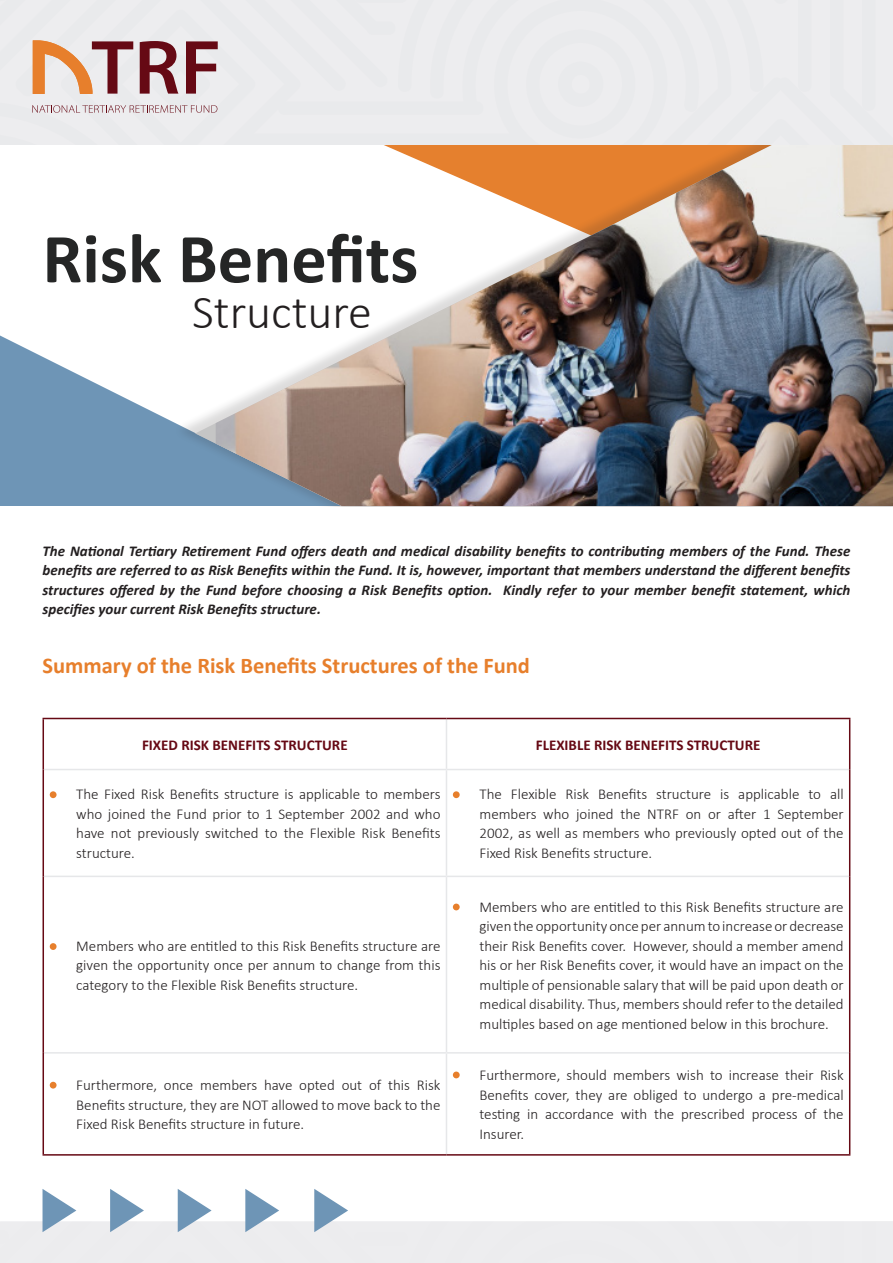
<style>
.page{position:relative;width:893px;height:1263px;background:#fff}
.page>*{position:absolute;margin:0;border:0;box-sizing:border-box;transform-origin:0 0}
.t1{font:700 70.8px "Calibri";color:#252626}
.t2{font:300 48px "Calibri";color:#231f20}
.t3{font:700 22.5px "Calibri";color:#e77f2c}
.t4{font:300 15px/19.5px "Calibri";color:#231f20;text-align:justify}
.t5{font:italic 700 15px/19.5px "Calibri";color:#231f20;text-align:justify}
.t6{font:700 15px "Calibri";color:#660914}
</style>
<div class="page">
<svg style="left:0;top:335px;width:174px;height:171px;fill:#6e95b6"></svg>
<hr style="left:446px;top:719px;width:1px;height:50px;background:#e6e7e9">
<hr style="left:44px;top:769px;width:402px;height:1px;background:#e6e7e9">
<hr style="left:446px;top:769px;width:403px;height:1px;background:#e6e7e9">
<hr style="left:446px;top:770px;width:1px;height:106px;background:#e6e7e9">
<hr style="left:44px;top:876px;width:402px;height:1px;background:#e6e7e9">
<hr style="left:446px;top:876px;width:403px;height:1px;background:#e6e7e9">
<hr style="left:446px;top:877px;width:1px;height:175px;background:#e6e7e9">
<hr style="left:44px;top:1052px;width:402px;height:1px;background:#e6e7e9">
<hr style="left:446px;top:1052px;width:403px;height:1px;background:#e6e7e9">
<hr style="left:446px;top:1053px;width:1px;height:101px;background:#e6e7e9">
<hr style="left:43px;top:718px;width:403px;height:1px;background:#660914">
<hr style="left:43px;top:719px;width:1px;height:50px;background:#660914">
<hr style="left:446px;top:718px;width:404px;height:1px;background:#660914">
<hr style="left:849px;top:719px;width:1px;height:50px;background:#660914">
<hr style="left:43px;top:769px;width:1px;height:107px;background:#660914">
<hr style="left:849px;top:769px;width:1px;height:107px;background:#660914">
<hr style="left:43px;top:876px;width:1px;height:177px;background:#660914">
<hr style="left:849px;top:876px;width:1px;height:177px;background:#660914">
<hr style="left:43px;top:1053px;width:1px;height:101px;background:#660914">
<hr style="left:849px;top:1053px;width:1px;height:101px;background:#660914">
<hr style="left:43px;top:1154px;width:403px;height:1px;background:#660914">
<hr style="left:446px;top:1154px;width:404px;height:1px;background:#660914">
<svg style="left:0;top:1189px;width:893px;height:74px"></svg>
<div style="left:174px;top:145px;width:719px;height:361px;background:#231f20;opacity:.16"></div>
<svg style="left:195px;top:145px;width:21px;height:361px"></svg>
<img style="left:216px;top:145px;width:677px;height:361px">
<div style="left:0;top:0;width:893px;height:145px;background:#ededef"></div>
<div style="left:453px;top:791px;width:7px;height:7px;background:#e77f2c;border-radius:50%"></div>
<div style="left:453px;top:903px;width:7px;height:7px;background:#e77f2c;border-radius:50%"></div>
<div style="left:50px;top:791px;width:7px;height:7px;background:#e77f2c;border-radius:50%"></div>
<div style="left:50px;top:943px;width:7px;height:7px;background:#e77f2c;border-radius:50%"></div>
<div style="left:50px;top:1082px;width:7px;height:6px;background:#e77f2c;border-radius:50%"></div>
<div style="left:453px;top:1071px;width:7px;height:7px;background:#e77f2c;border-radius:50%"></div>
<p class="t1" style="left:43px;top:209px;width:377px">Risk Benefits</p>
<p class="t2" style="left:192px;top:282px;width:181px">Structure</p>
<p class="t5" style="left:43px;top:540px;width:809px">The National Tertiary Retirement Fund offers death and medical disability benefits to contributing members of the Fund. These benefits are referred to as Risk Benefits within the Fund. It is, however, important that members understand the different benefits structures offered by the Fund before choosing a Risk Benefits option. Kindly refer to your member benefit statement, which specifies your current Risk Benefits structure.</p>
<p class="t3" style="left:43px;top:649px;width:489px">Summary of the Risk Benefits Structures of the Fund</p>
<p class="t6" style="left:142px;top:734px;width:207px">FIXED RISK BENEFITS STRUCTURE</p>
<p class="t6" style="left:536px;top:734px;width:226px">FLEXIBLE RISK BENEFITS STRUCTURE</p>
<p class="t4" style="left:76px;top:784px;width:366px;text-indent:-27px">• The Fixed Risk Benefits structure is applicable to members who joined the Fund prior to 1 September 2002 and who have not previously switched to the Flexible Risk Benefits structure.</p>
<p class="t4" style="left:479px;top:784px;width:366px;text-indent:-27px">• The Flexible Risk Benefits structure is applicable to all members who joined the NTRF on or after 1 September 2002, as well as members who previously opted out of the Fixed Risk Benefits structure.</p>
<p class="t4" style="left:76px;top:936px;width:366px;text-indent:-27px">• Members who are entitled to this Risk Benefits structure are given the opportunity once per annum to change from this category to the Flexible Risk Benefits structure.</p>
<p class="t4" style="left:479px;top:897px;width:366px;text-indent:-27px">• Members who are entitled to this Risk Benefits structure are given the opportunity once per annum to increase or decrease their Risk Benefits cover. However, should a member amend his or her Risk Benefits cover, it would have an impact on the multiple of pensionable salary that will be paid upon death or medical disability. Thus, members should refer to the detailed multiples based on age mentioned below in this brochure.</p>
<p class="t4" style="left:76px;top:1075px;width:366px;text-indent:-27px">• Furthermore, once members have opted out of this Risk Benefits structure, they are NOT allowed to move back to the Fixed Risk Benefits structure in future.</p>
<p class="t4" style="left:479px;top:1065px;width:366px;text-indent:-27px">• Furthermore, should members wish to increase their Risk Benefits cover, they are obliged to undergo a pre-medical testing in accordance with the prescribed process of the Insurer.</p>
</div>
